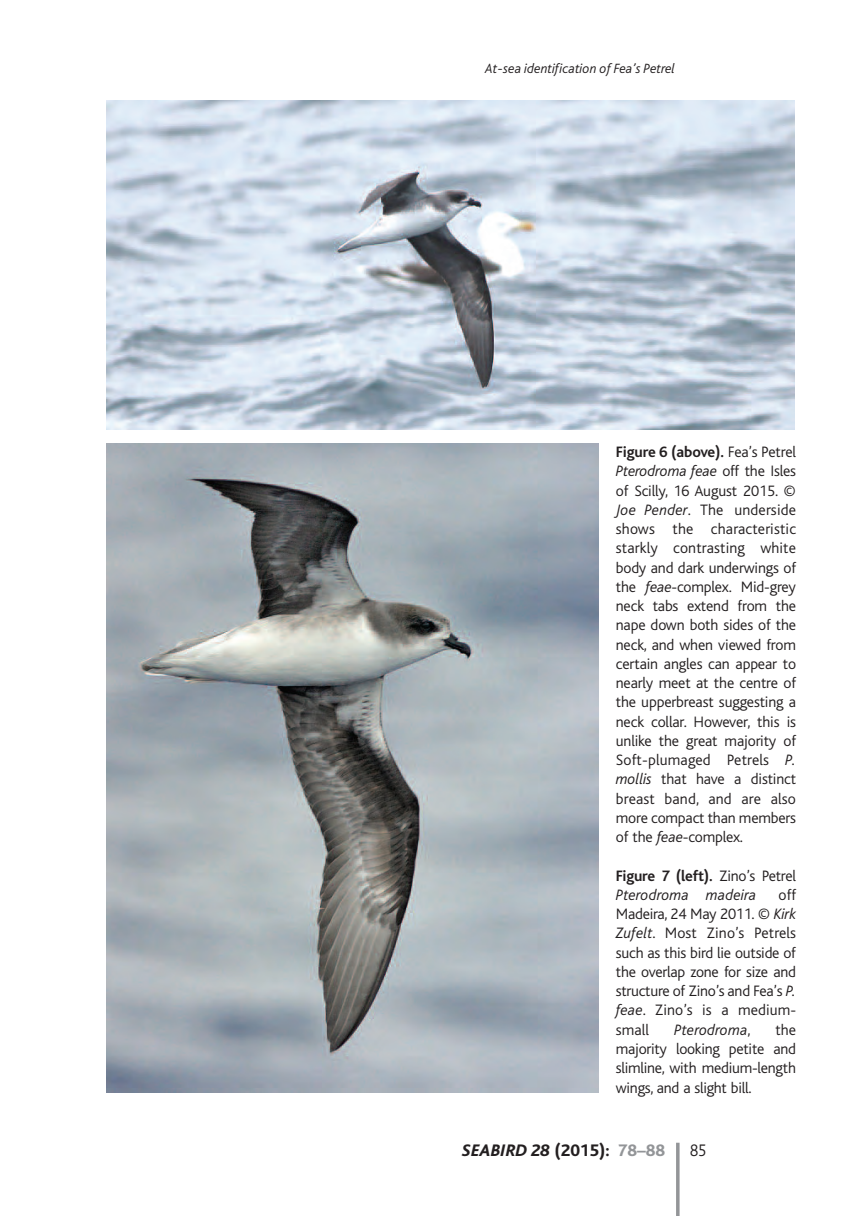
<style>
.page{position:relative;width:844px;height:1216px;background:#fff}
.page>*{position:absolute;margin:0;border:0;box-sizing:border-box;transform-origin:0 0}
.t1{font:italic 800 17.5px "Bliss";color:#231f20}
.t2{font:300 17.5px "Bliss";color:#231f20;scale:.9 1}
.t3{font:300 15.75px/19.2px "Bliss";letter-spacing:-.015em;color:#231f20;text-align:justify}
.t4{font:italic 300 15.75px/19.2px "Bliss";letter-spacing:.005em;color:#231f20}
.t5{font:italic 300 14px "Bliss";color:#231f20}
.s1{font-weight:700}
.s2{font-style:italic}
.s3{font-weight:700;font-style:normal}
.s4{font-style:normal}
.s5{font-style:normal;color:#939598}
</style>
<div class="page">
<hr style="left:676px;top:1142px;width:3px;height:73px;background:#939598">
<img style="left:107px;top:443px;width:491px;height:649px">
<img style="left:106px;top:100px;width:688px;height:329px">
<p class="t5" style="left:485px;top:63px;width:191px">At-sea identification of Fea’s Petrel</p>
<p class="t3" style="left:615px;top:444px;width:182px"><span class="s1">Figure 6 (above).</span> Fea’s Petrel <span class="s2">Pterodroma feae</span> off the Isles of Scilly, 16 August 2015. © <span class="s2">Joe Pender</span>. The underside shows the characteristic starkly contrasting white body and dark underwings of the <span class="s2">feae</span>-complex. Mid-grey neck tabs extend from the nape down both sides of the neck, and when viewed from certain angles can appear to nearly meet at the centre of the upperbreast suggesting a neck collar. However, this is unlike the great majority of Soft-plumaged Petrels <span class="s2">P. mollis</span> that have a distinct breast band, and are also more compact than members of the <span class="s2">feae</span>-complex.</p>
<p class="t4" style="left:615px;top:867px;width:182px"><span class="s3">Figure 7 (left).</span> <span class="s4">Zino’s Petrel<br></span>Pterodroma madeira</p>
<p class="t3" style="left:615px;top:886px;width:182px;text-indent:163px">off Madeira, 24 May 2011. © <span class="s2">Kirk Zufelt</span>. Most Zino’s Petrels such as this bird lie outside of the overlap zone for size and structure of Zino’s and Fea’s <span class="s2">P. feae</span>. Zino’s is a medium&shy;small</p>
<p class="t3" style="left:615px;top:1021px;width:182px;text-indent:159px">the majority looking petite and slimline, with medium-length wings, and a slight bill.</p>
<p class="t4" style="left:674px;top:1021px;width:78px">Pterodroma<span class="s4">,</span></p>
<p class="t1" style="left:462px;top:1144px;width:204px">SEABIRD 28 <span class="s4">(2015):</span> <span class="s5">78–88</span></p>
<p class="t2" style="left:690px;top:1144px;width:20px">85</p>
</div>
